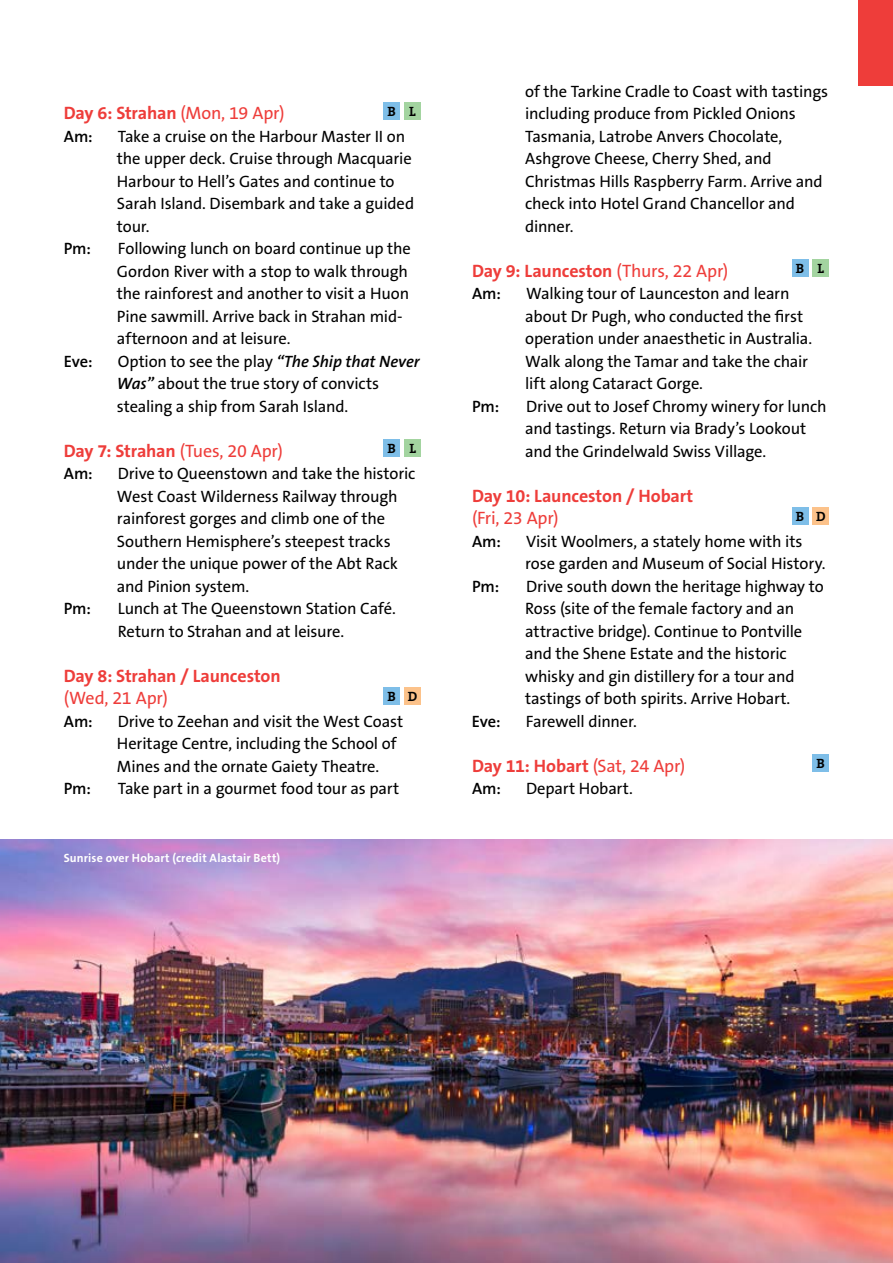
<style>
.page{position:relative;width:893px;height:1263px;background:#fff}
.page>*{position:absolute;margin:0;border:0;box-sizing:border-box;transform-origin:0 0}
.t1{font:700 18px "The Sans B7";letter-spacing:-.01em;color:#ee3d3a}
.t2{font:18px "The Sans B5 Plain";letter-spacing:-.015em;color:#ee3d3a}
.t3{font:16.5px/22.5px "The Sans B5 Plain";letter-spacing:-.01em;color:#000}
.t4{font:600 16.5px "The Sans B6";letter-spacing:-.01em;color:#000}
.t5{font:700 13.5px "The Serif B7";color:#000}
.t6{font:700 12px "The Sans B7";letter-spacing:.015em;color:#fff}
.s1{font-family:"The Sans B5 Plain";font-weight:400}
.s2{font-family:"The Sans B6";font-weight:600;font-style:italic}
</style>
<div class="page">
<div style="left:859px;top:0;width:34px;height:85px;background:#ee3d3a"></div>
<img style="left:0;top:839px;width:893px;height:424px">
<div style="left:383px;top:102px;width:17px;height:17px;background:#7ebee8"></div>
<div style="left:404px;top:102px;width:17px;height:17px;background:#a3d4a0"></div>
<div style="left:383px;top:439px;width:17px;height:18px;background:#7ebee8"></div>
<div style="left:404px;top:439px;width:17px;height:18px;background:#a3d4a0"></div>
<div style="left:383px;top:687px;width:17px;height:17px;background:#7ebee8"></div>
<div style="left:404px;top:687px;width:17px;height:17px;background:#fcc28a"></div>
<div style="left:792px;top:259px;width:16px;height:18px;background:#7ebee8"></div>
<div style="left:812px;top:259px;width:17px;height:18px;background:#a3d4a0"></div>
<div style="left:792px;top:507px;width:16px;height:17px;background:#7ebee8"></div>
<div style="left:812px;top:507px;width:17px;height:17px;background:#fcc28a"></div>
<div style="left:812px;top:754px;width:17px;height:18px;background:#7ebee8"></div>
<p class="t1" style="left:64px;top:104px;width:222px">Day 6: Strahan <span class="s1">(Mon, 19 Apr)</span></p>
<p class="t4" style="left:64px;top:128px;width:31px">Am:</p>
<p class="t3" style="left:117px;top:126px;width:299px">Take a cruise on the Harbour Master II on the upper deck. Cruise through Macquarie Harbour to Hell’s Gates and continue to Sarah Island. Disembark and take a guided tour.</p>
<p class="t4" style="left:64px;top:240px;width:29px">Pm:</p>
<p class="t3" style="left:117px;top:238px;width:295px">Following lunch on board continue up the Gordon River with a stop to walk through the rainforest and another to visit a Huon Pine sawmill. Arrive back in Strahan mid&shy;afternoon and at leisure.</p>
<p class="t4" style="left:64px;top:353px;width:30px">Eve:</p>
<p class="t3" style="left:117px;top:351px;width:304px">Option to see the play <span class="s2">“The Ship that Never<br>Was”</span> about the true story of convicts stealing a ship from Sarah Island.</p>
<p class="t1" style="left:64px;top:441px;width:221px">Day 7: Strahan <span class="s1">(Tues, 20 Apr)</span></p>
<p class="t4" style="left:64px;top:465px;width:31px">Am:</p>
<p class="t3" style="left:117px;top:463px;width:300px">Drive to Queenstown and take the historic West Coast Wilderness Railway through rainforest gorges and climb one of the Southern Hemisphere’s steepest tracks under the unique power of the Abt Rack and Pinion system.</p>
<p class="t4" style="left:64px;top:600px;width:29px">Pm:</p>
<p class="t3" style="left:118px;top:598px;width:280px">Lunch at The Queenstown Station Café.<br>Return to Strahan and at leisure.</p>
<p class="t1" style="left:64px;top:666px;width:218px">Day 8: Strahan / Launceston</p>
<p class="t2" style="left:64px;top:689px;width:105px">(Wed, 21 Apr)</p>
<p class="t4" style="left:64px;top:713px;width:31px">Am:</p>
<p class="t3" style="left:117px;top:711px;width:288px">Drive to Zeehan and visit the West Coast<br>Heritage Centre, including the School of<br>Mines and the ornate Gaiety Theatre.</p>
<p class="t4" style="left:64px;top:780px;width:29px">Pm:</p>
<p class="t3" style="left:118px;top:778px;width:283px">Take part in a gourmet food tour as part</p>
<p class="t5" style="left:387px;top:104px;width:30px">B L</p>
<p class="t5" style="left:388px;top:441px;width:30px">B L</p>
<p class="t5" style="left:388px;top:689px;width:31px">B D</p>
<p class="t6" style="left:64px;top:851px;width:218px">Sunrise over Hobart (credit Alastair Bett)</p>
<p class="t3" style="left:525px;top:81px;width:305px">of the Tarkine Cradle to Coast with tastings including produce from Pickled Onions Tasmania, Latrobe Anvers Chocolate, Ashgrove Cheese, Cherry Shed, and Christmas Hills Raspberry Farm. Arrive and check into Hotel Grand Chancellor and dinner.</p>
<p class="t1" style="left:472px;top:261px;width:258px">Day 9: Launceston <span class="s1">(Thurs, 22 Apr)</span></p>
<p class="t4" style="left:472px;top:285px;width:31px">Am:</p>
<p class="t3" style="left:525px;top:283px;width:289px">Walking tour of Launceston and learn about Dr Pugh, who conducted the first operation under anaesthetic in Australia.<br>Walk along the Tamar and take the chair lift along Cataract Gorge.</p>
<p class="t4" style="left:472px;top:398px;width:29px">Pm:</p>
<p class="t3" style="left:525px;top:396px;width:303px">Drive out to Josef Chromy winery for lunch and tastings. Return via Brady’s Lookout and the Grindelwald Swiss Village.</p>
<p class="t1" style="left:472px;top:486px;width:223px">Day 10: Launceston / Hobart</p>
<p class="t2" style="left:472px;top:509px;width:88px">(Fri, 23 Apr)</p>
<p class="t4" style="left:472px;top:533px;width:31px">Am:</p>
<p class="t3" style="left:525px;top:531px;width:302px">Visit Woolmers, a stately home with its rose garden and Museum of Social History.</p>
<p class="t4" style="left:472px;top:578px;width:29px">Pm:</p>
<p class="t3" style="left:525px;top:576px;width:300px">Drive south down the heritage highway to Ross (site of the female factory and an attractive bridge). Continue to Pontville and the Shene Estate and the historic whisky and gin distillery for a tour and tastings of both spirits. Arrive Hobart.</p>
<p class="t4" style="left:472px;top:713px;width:30px">Eve:</p>
<p class="t3" style="left:526px;top:711px;width:112px">Farewell dinner.</p>
<p class="t1" style="left:472px;top:756px;width:215px">Day 11: Hobart <span class="s1">(Sat, 24 Apr)</span></p>
<p class="t4" style="left:472px;top:780px;width:31px">Am:</p>
<p class="t3" style="left:526px;top:778px;width:108px">Depart Hobart.</p>
<p class="t5" style="left:796px;top:261px;width:30px">B L</p>
<p class="t5" style="left:796px;top:509px;width:31px">B D</p>
<p class="t5" style="left:817px;top:756px;width:10px">B</p>
</div>
